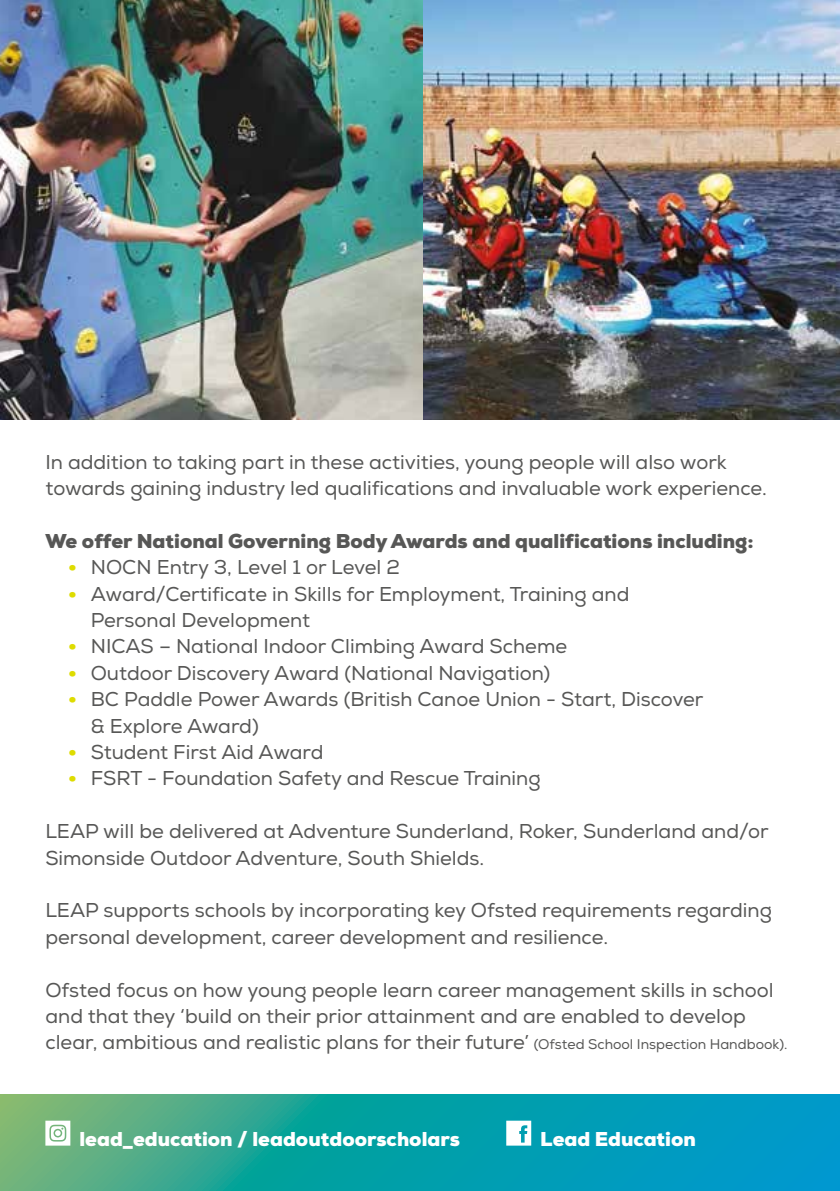
<style>
.page{position:relative;width:840px;height:1191px;background:#fff}
.page>*{position:absolute;margin:0;border:0;box-sizing:border-box;transform-origin:0 0}
.t1{font:20px/26.4px "Nexa";color:#575756}
.t2{font:900 20px "Nexa";color:#575756}
.t3{font:900 20px "Nexa";color:#fff}
.s1{font-weight:900;color:#dedc00}
.s2{font-size:14px}
</style>
<div class="page">
<svg style="left:0;top:1094px;width:839px;height:97px;background:#1ba2a5"></svg>
<img style="left:0;top:0;width:839px;height:420px">
<svg style="left:45px;top:1120px;width:25px;height:25px"></svg>
<svg style="left:506px;top:1120px;width:25px;height:25px"></svg>
<p class="t1" style="left:45px;top:449px;width:722px">In addition to taking part in these activities, young people will also work towards gaining industry led qualifications and invaluable work experience.</p>
<p class="t2" style="left:45px;top:528px;width:709px">We offer National Governing Body Awards and qualifications including:</p>
<p class="t1" style="left:68px;top:554px;width:333px"><span class="s1">•</span> NOCN Entry 3, Level 1 or Level 2</p>
<p class="t1" style="left:91px;top:581px;width:540px;text-indent:-23px"><span class="s1">•</span> Award/Certificate in Skills for Employment, Training and<br>Personal Development</p>
<p class="t1" style="left:68px;top:634px;width:500px"><span class="s1">•</span> NICAS – National Indoor Climbing Award Scheme</p>
<p class="t1" style="left:68px;top:660px;width:483px"><span class="s1">•</span> Outdoor Discovery Award (National Navigation)</p>
<p class="t1" style="left:91px;top:686px;width:613px;text-indent:-23px"><span class="s1">•</span> BC Paddle Power Awards (British Canoe Union - Start, Discover &amp; Explore Award)</p>
<p class="t1" style="left:68px;top:739px;width:257px"><span class="s1">•</span> Student First Aid Award</p>
<p class="t1" style="left:68px;top:765px;width:473px"><span class="s1">•</span> FSRT - Foundation Safety and Rescue Training</p>
<p class="t1" style="left:45px;top:818px;width:724px">LEAP will be delivered at Adventure Sunderland, Roker, Sunderland and/or<br>Simonside Outdoor Adventure, South Shields.</p>
<p class="t1" style="left:45px;top:897px;width:727px">LEAP supports schools by incorporating key Ofsted requirements regarding personal development, career development and resilience.</p>
<p class="t1" style="left:45px;top:976px;width:743px">Ofsted focus on how young people learn career management skills in school and that they ‘build on their prior attainment and are enabled to develop clear, ambitious and realistic plans for their future’ <span class="s2">(Ofsted School Inspection Handbook).</span></p>
<p class="t3" style="left:79px;top:1125px;width:382px">lead_education / leadoutdoorscholars</p>
<p class="t3" style="left:540px;top:1125px;width:157px">Lead Education</p>
</div>
